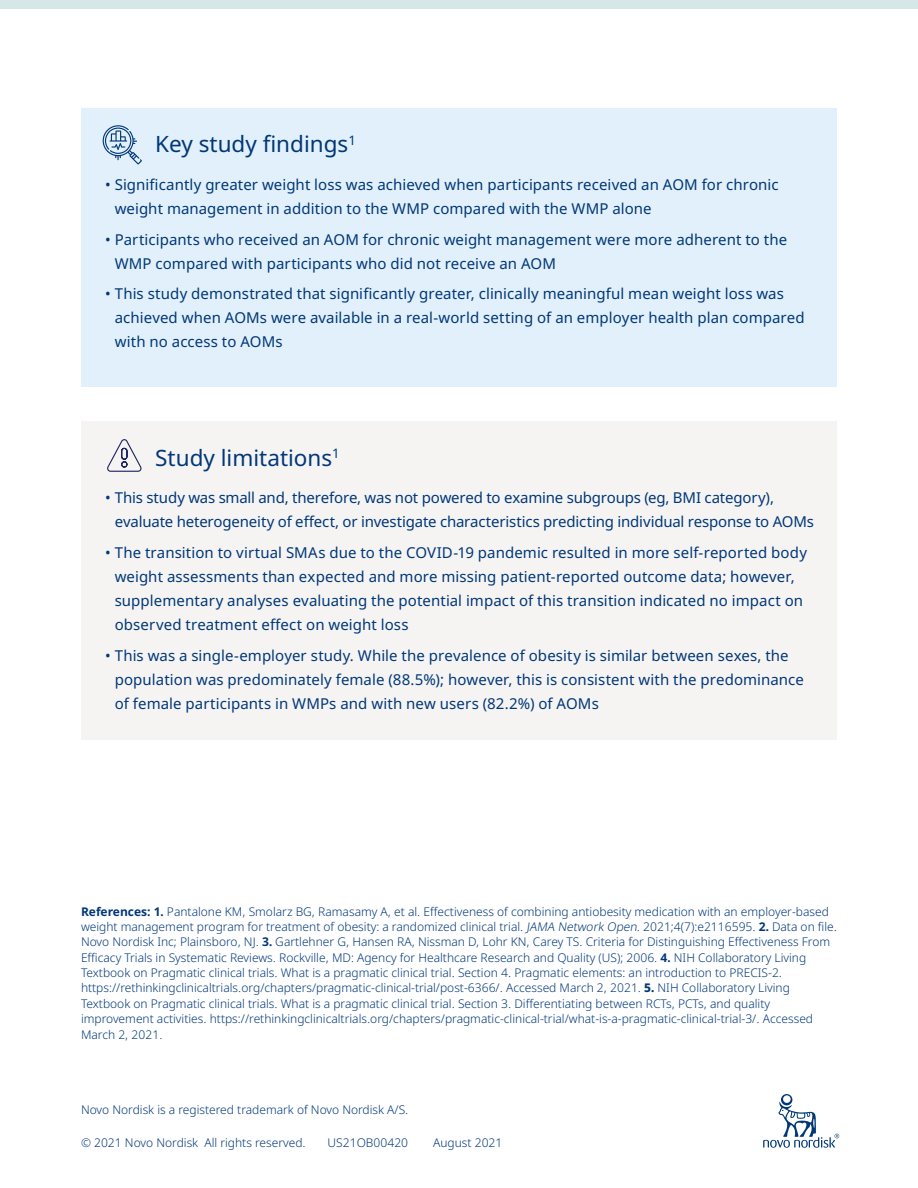
<style>
.page{position:relative;width:918px;height:1188px;background:#fff}
.page>*{position:absolute;margin:0;border:0;box-sizing:border-box;transform-origin:0 0}
.t1{font:22.5px "Apis";color:#013778}
.t2{font:15px/24px "Apis";letter-spacing:.005em;color:#013778}
.t3{font:15px/24px "Apis";letter-spacing:-.015em;color:#013778}
.References{font:300 12px/15.5px "Apis";color:#013778}
.end_matter{font:300 12px "Apis";color:#013778}
.s1{font-weight:700}
.s2{font-style:italic}
.s3{font-weight:800}
</style>
<div class="page">
<div style="left:0;top:0;width:918px;height:9px;background:#d6e7e7"></div>
<svg style="left:763px;top:1094px;width:76px;height:54px"></svg>
<div style="left:81px;top:108px;width:756px;height:279px;background:#e1f0fa"></div>
<div style="left:81px;top:421px;width:756px;height:319px;background:#f5f4f3"></div>
<svg style="left:103px;top:125px;width:39px;height:39px"></svg>
<svg style="left:107px;top:439px;width:35px;height:33px"></svg>
<p class="t1" style="left:155px;top:128px;width:202px">Key study findings<sup>1</sup></p>
<p class="t2" style="left:115px;top:173px;width:665px;text-indent:-10px">• Significantly greater weight loss was achieved when participants received an AOM for chronic weight management in addition to the WMP compared with the WMP alone</p>
<p class="t2" style="left:115px;top:227px;width:674px;text-indent:-10px">• Participants who received an AOM for chronic weight management were more adherent to the<br>WMP compared with participants who did not receive an AOM</p>
<p class="t2" style="left:115px;top:282px;width:691px;text-indent:-10px">• This study demonstrated that significantly greater, clinically meaningful mean weight loss was achieved when AOMs were available in a real-world setting of an employer health plan compared with no access to AOMs</p>
<p class="t1" style="left:155px;top:441px;width:186px">Study limitations<sup>1</sup></p>
<p class="t3" style="left:115px;top:486px;width:701px;text-indent:-10px">• This study was small and, therefore, was not powered to examine subgroups (eg, BMI category), evaluate heterogeneity of effect, or investigate characteristics predicting individual response to AOMs</p>
<p class="t2" style="left:115px;top:541px;width:694px;text-indent:-10px">• The transition to virtual SMAs due to the COVID-19 pandemic resulted in more self-reported body weight assessments than expected and more missing patient-reported outcome data; however, supplementary analyses evaluating the potential impact of this transition indicated no impact on observed treatment effect on weight loss</p>
<p class="t2" style="left:115px;top:643px;width:691px;text-indent:-10px">• This was a single-employer study. While the prevalence of obesity is similar between sexes, the population was predominately female (88.5%); however, this is consistent with the predominance of female participants in WMPs and with new users (82.2%) of AOMs</p>
<p class="References" style="left:81px;top:904px;width:758px"><span class="s1">References: 1.</span> Pantalone KM, Smolarz BG, Ramasamy A, et al. Effectiveness of combining antiobesity medication with an employer-based weight management program for treatment of obesity: a randomized clinical trial. <span class="s2">JAMA Network Open</span>. 2021;4(7):e2116595. <span class="s1">2.</span> Data on file.<br>Novo Nordisk Inc; Plainsboro, NJ. <span class="s1">3.</span> Gartlehner G, Hansen RA, Nissman D, Lohr KN, Carey TS. Criteria for Distinguishing Effectiveness From Efficacy Trials in Systematic Reviews. Rockville, MD: Agency for Healthcare Research and Quality (US); 2006. <span class="s1">4.</span> NIH Collaboratory Living Textbook on Pragmatic clinical trials. What is a pragmatic clinical trial. Section 4. Pragmatic elements: an introduction to PRECIS-2. https://rethinkingclinicaltrials.org/chapters/pragmatic-clinical-trial/post-6366/. Accessed March 2, 2021. <span class="s3">5.</span> NIH Collaboratory Living Textbook on Pragmatic clinical trials. What is a pragmatic clinical trial. Section 3. Differentiating between RCTs, PCTs, and quality improvement activities. https://rethinkingclinicaltrials.org/chapters/pragmatic-clinical-trial/what-is-a-pragmatic-clinical-trial-3/. Accessed March 2, 2021.</p>
<p class="end_matter" style="left:81px;top:1101px;width:329px">Novo Nordisk is a registered trademark of Novo Nordisk A/S.</p>
<p class="end_matter" style="left:81px;top:1134px;width:226px">© 2021 Novo Nordisk All rights reserved.</p>
<p class="end_matter" style="left:328px;top:1134px;width:82px">US21OB00420</p>
<p class="end_matter" style="left:433px;top:1134px;width:71px">August 2021</p>
</div>
